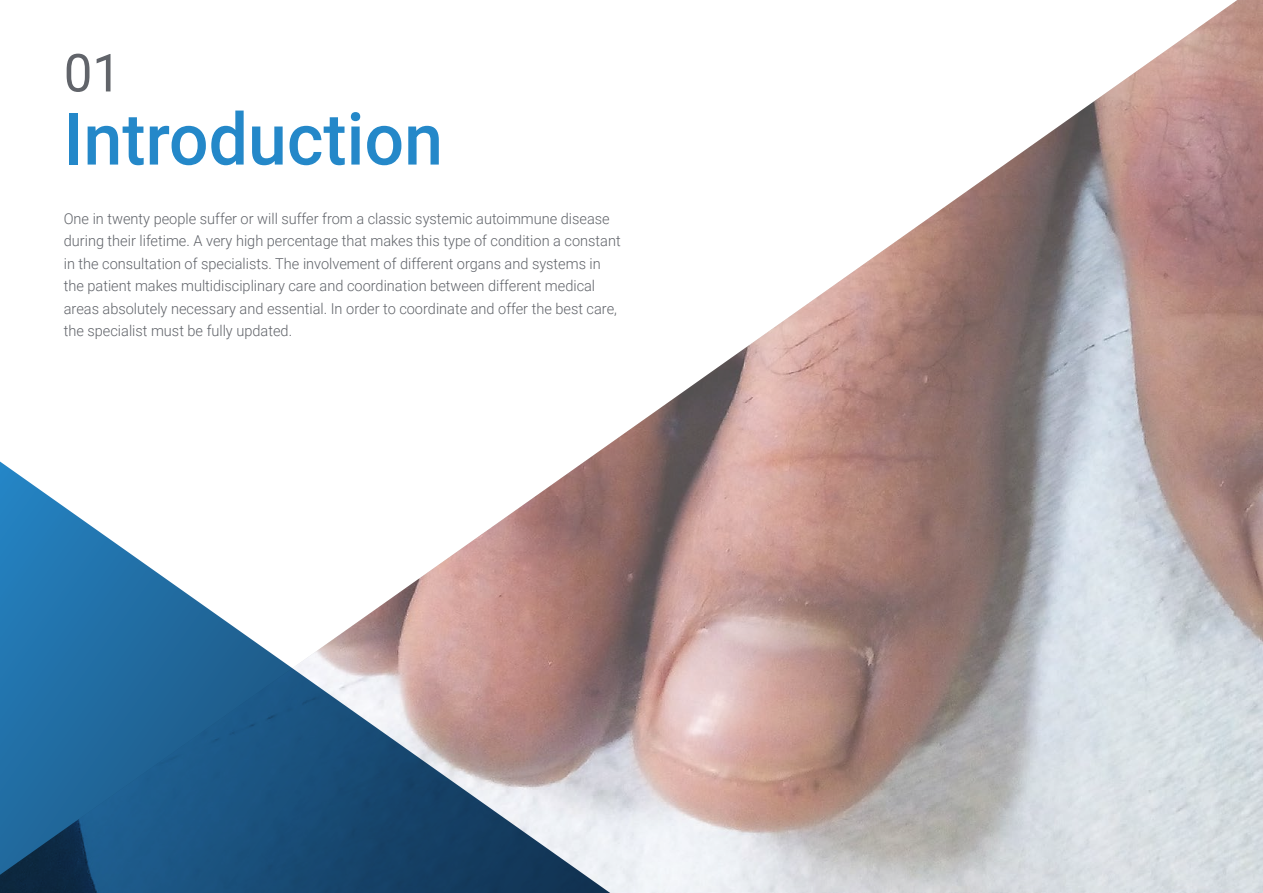
<style>
.page{position:relative;width:1263px;height:893px;background:#fff}
.page>*{position:absolute;margin:0;border:0;box-sizing:border-box;transform-origin:0 0}
.t1{font:500 72px "Roboto";color:#2488c9}
.t2{font:52.5px "Roboto";color:#61646a}
.t3{font:300 15px/22.5px "Roboto";color:#61646a}
</style>
<div class="page">
<img style="left:606px;top:0;width:657px;height:893px">
<svg style="left:0;top:446px;width:640px;height:447px"></svg>
<h2 class="t2" style="left:64px;top:36px;width:59px">01</h2>
<h1 class="t1" style="left:64px;top:89px;width:381px">Introduction</h1>
<p class="t3" style="left:64px;top:207px;width:558px">One in twenty people suffer or will suffer from a classic systemic autoimmune disease during their lifetime. A very high percentage that makes this type of condition a constant in the consultation of specialists. The involvement of different organs and systems in the patient makes multidisciplinary care and coordination between different medical areas absolutely necessary and essential. In order to coordinate and offer the best care, the specialist must be fully updated.</p>
</div>
